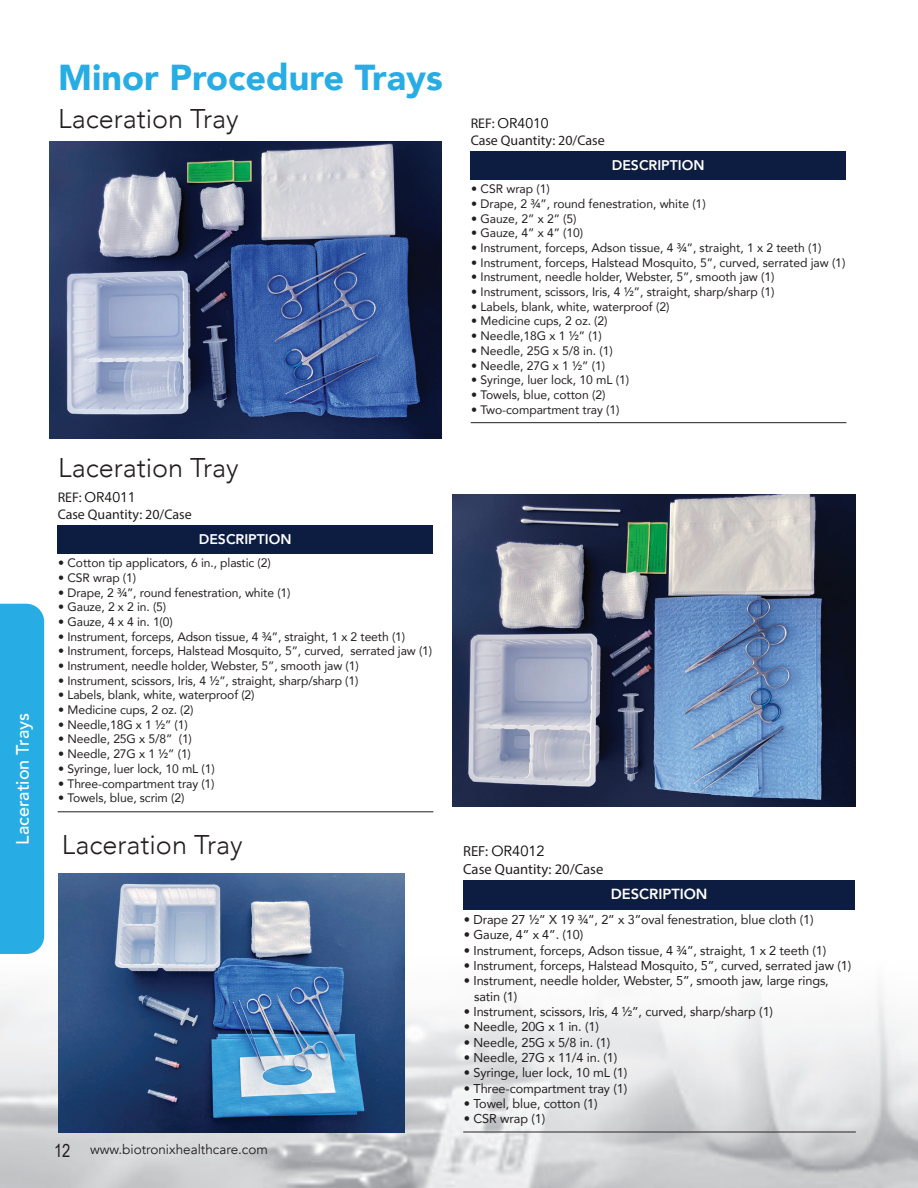
<style>
.page{position:relative;width:918px;height:1188px;background:#fff}
.page>*{position:absolute;margin:0;border:0;box-sizing:border-box;transform-origin:0 0}
.t1{font:900 36px "Avenir";color:#27ade3}
.t2{font:300 27px "Avenir";color:#231f20}
.t3{font:500 18px "Avenir";color:#fff}
.t4{font:14.55px "Myriad Pro";color:#231f20}
.t5{font:800 14.55px "Avenir";color:#fff}
.t6{font:14.55px "Avenir";color:#050504}
.t7{font:13.95px "Myriad Pro";color:#231f20}
.t8{font:800 13.95px "Avenir";color:#fff}
.t9{font:13.95px "Avenir";color:#050504}
.t10{font:13.5px "Avenir";color:#231f20}
.t11{font:12.75px/15.3px "Avenir";letter-spacing:-.01em;color:#231f20}
.t12{font:12.3px "Avenir";letter-spacing:-.01em;color:#231f20}
.s1{font-family:"Myriad Pro";color:#231f20}
.s2{font-family:"Arial Narrow";font-size:18px}
</style>
<div class="page">
<img style="left:0;top:141px;width:918px;height:1047px">
<div style="left:0;top:604px;width:44px;height:350px;background:#27ade3"></div>
<div style="left:471px;top:151px;width:375px;height:29px;background:#0c1d41"></div>
<hr style="left:471px;top:422px;width:375px;height:1px;background:#231f20">
<div style="left:58px;top:525px;width:375px;height:29px;background:#0c1d41"></div>
<hr style="left:58px;top:812px;width:375px;height:1px;background:#231f20">
<img style="left:50px;top:141px;width:391px;height:298px">
<img style="left:453px;top:494px;width:403px;height:313px">
<img style="left:59px;top:873px;width:346px;height:260px">
<div style="left:463px;top:880px;width:392px;height:30px;background:#0c1d41"></div>
<hr style="left:463px;top:1132px;width:393px;height:1px;background:#231f20">
<h3 class="t3" style="left:7px;top:845px;width:133px;rotate:-90deg">Laceration Trays</h3>
<h1 class="t1" style="left:58px;top:46px;width:386px">Minor Procedure Trays</h1>
<h2 class="t2" style="left:58px;top:102px;width:182px">Laceration Tray</h2>
<h2 class="t2" style="left:58px;top:452px;width:182px">Laceration Tray</h2>
<p class="t9" style="left:58px;top:489px;width:80px"><span class="s1">REF:</span> OR4011</p>
<p class="t7" style="left:58px;top:506px;width:136px">Case Quantity: 20/Case</p>
<p class="t12" style="left:58px;top:553px;width:214px">• Cotton tip applicators, 6 in., plastic (2)</p>
<p class="t12" style="left:58px;top:568px;width:79px">• CSR wrap (1)</p>
<p class="t12" style="left:58px;top:582px;width:234px">• Drape, 2 ¾”, round fenestration, white (1)</p>
<p class="t12" style="left:58px;top:597px;width:109px">• Gauze, 2 x 2 in. (5)</p>
<p class="t12" style="left:58px;top:612px;width:116px">• Gauze, 4 x 4 in. 1(0)</p>
<p class="t12" style="left:58px;top:626px;width:348px">• Instrument, forceps, Adson tissue, 4 ¾”, straight, 1 x 2 teeth (1)</p>
<p class="t12" style="left:58px;top:641px;width:376px">• Instrument, forceps, Halstead Mosquito, 5”, curved, serrated jaw (1)</p>
<p class="t12" style="left:58px;top:656px;width:302px">• Instrument, needle holder, Webster, 5”, smooth jaw (1)</p>
<p class="t12" style="left:58px;top:671px;width:302px">• Instrument, scissors, Iris, 4 ½”, straight, sharp/sharp (1)</p>
<p class="t12" style="left:58px;top:685px;width:198px">• Labels, blank, white, waterproof (2)</p>
<p class="t12" style="left:58px;top:700px;width:137px">• Medicine cups, 2 oz. (2)</p>
<p class="t12" style="left:58px;top:715px;width:131px">• Needle,18G x 1 ½” (1)</p>
<p class="t12" style="left:58px;top:729px;width:135px">• Needle, 25G x 5/8” (1)</p>
<p class="t12" style="left:58px;top:744px;width:134px">• Needle, 27G x 1 ½” (1)</p>
<p class="t12" style="left:58px;top:759px;width:158px">• Syringe, luer lock, 10 mL (1)</p>
<p class="t12" style="left:58px;top:773px;width:158px">• Three-compartment tray (1)</p>
<p class="t12" style="left:58px;top:788px;width:128px">• Towels, blue, scrim (2)</p>
<p class="t8" style="left:199px;top:528px;width:94px">DESCRIPTION</p>
<h2 class="t2" style="left:62px;top:828px;width:182px">Laceration Tray</h2>
<p class="t10" style="left:54px;top:1141px;width:215px"><span class="s2">12</span> www.biotronixhealthcare.com</p>
<p class="t9" style="left:471px;top:115px;width:80px"><span class="s1">REF:</span> OR4010</p>
<p class="t7" style="left:471px;top:132px;width:136px">Case Quantity: 20/Case</p>
<p class="t12" style="left:471px;top:179px;width:80px">• CSR wrap (1)</p>
<p class="t12" style="left:471px;top:194px;width:236px">• Drape, 2 ¾”, round fenestration, white (1)</p>
<p class="t12" style="left:471px;top:208px;width:107px">• Gauze, 2” x 2” (5)</p>
<p class="t12" style="left:471px;top:223px;width:114px">• Gauze, 4” x 4” (10)</p>
<p class="t12" style="left:471px;top:238px;width:352px">• Instrument, forceps, Adson tissue, 4 ¾”, straight, 1 x 2 teeth (1)</p>
<p class="t12" style="left:471px;top:253px;width:376px">• Instrument, forceps, Halstead Mosquito, 5”, curved, serrated jaw (1)</p>
<p class="t12" style="left:471px;top:267px;width:305px">• Instrument, needle holder, Webster, 5”, smooth jaw (1)</p>
<p class="t12" style="left:471px;top:282px;width:305px">• Instrument, scissors, Iris, 4 ½”, straight, sharp/sharp (1)</p>
<p class="t12" style="left:471px;top:297px;width:200px">• Labels, blank, white, waterproof (2)</p>
<p class="t12" style="left:471px;top:311px;width:138px">• Medicine cups, 2 oz. (2)</p>
<p class="t12" style="left:471px;top:326px;width:132px">• Needle,18G x 1 ½” (1)</p>
<p class="t12" style="left:471px;top:341px;width:143px">• Needle, 25G x 5/8 in. (1)</p>
<p class="t12" style="left:471px;top:355px;width:135px">• Needle, 27G x 1 ½” (1)</p>
<p class="t12" style="left:471px;top:370px;width:159px">• Syringe, luer lock, 10 mL (1)</p>
<p class="t12" style="left:471px;top:385px;width:136px">• Towels, blue, cotton (2)</p>
<p class="t12" style="left:471px;top:399px;width:150px">• Two-compartment tray (1)</p>
<p class="t8" style="left:612px;top:154px;width:94px">DESCRIPTION</p>
<p class="t6" style="left:463px;top:842px;width:83px"><span class="s1">REF:</span> OR4012</p>
<p class="t4" style="left:463px;top:860px;width:142px">Case Quantity: 20/Case</p>
<p class="t11" style="left:464px;top:911px;width:351px">• Drape 27 ½” X 19 ¾”, 2” x 3”oval fenestration, blue cloth (1)</p>
<p class="t11" style="left:464px;top:927px;width:121px">• Gauze, 4” x 4”. (10)</p>
<p class="t11" style="left:464px;top:942px;width:364px">• Instrument, forceps, Adson tissue, 4 ¾”, straight, 1 x 2 teeth (1)</p>
<p class="t11" style="left:464px;top:957px;width:389px">• Instrument, forceps, Halstead Mosquito, 5”, curved, serrated jaw (1)</p>
<p class="t11" style="left:474px;top:973px;width:356px;text-indent:-10px">• Instrument, needle holder, Webster, 5”, smooth jaw, large rings, satin (1)</p>
<p class="t11" style="left:464px;top:1004px;width:311px">• Instrument, scissors, Iris, 4 ½”, curved, sharp/sharp (1)</p>
<p class="t11" style="left:464px;top:1019px;width:137px">• Needle, 20G x 1 in. (1)</p>
<p class="t11" style="left:464px;top:1034px;width:148px">• Needle, 25G x 5/8 in. (1)</p>
<p class="t11" style="left:464px;top:1050px;width:155px">• Needle, 27G x 11/4 in. (1)</p>
<p class="t11" style="left:464px;top:1065px;width:165px">• Syringe, luer lock, 10 mL (1)</p>
<p class="t11" style="left:464px;top:1080px;width:165px">• Three-compartment tray (1)</p>
<p class="t11" style="left:464px;top:1096px;width:135px">• Towel, blue, cotton (1)</p>
<p class="t11" style="left:464px;top:1111px;width:83px">• CSR wrap (1)</p>
<p class="t5" style="left:611px;top:883px;width:98px">DESCRIPTION</p>
</div>
